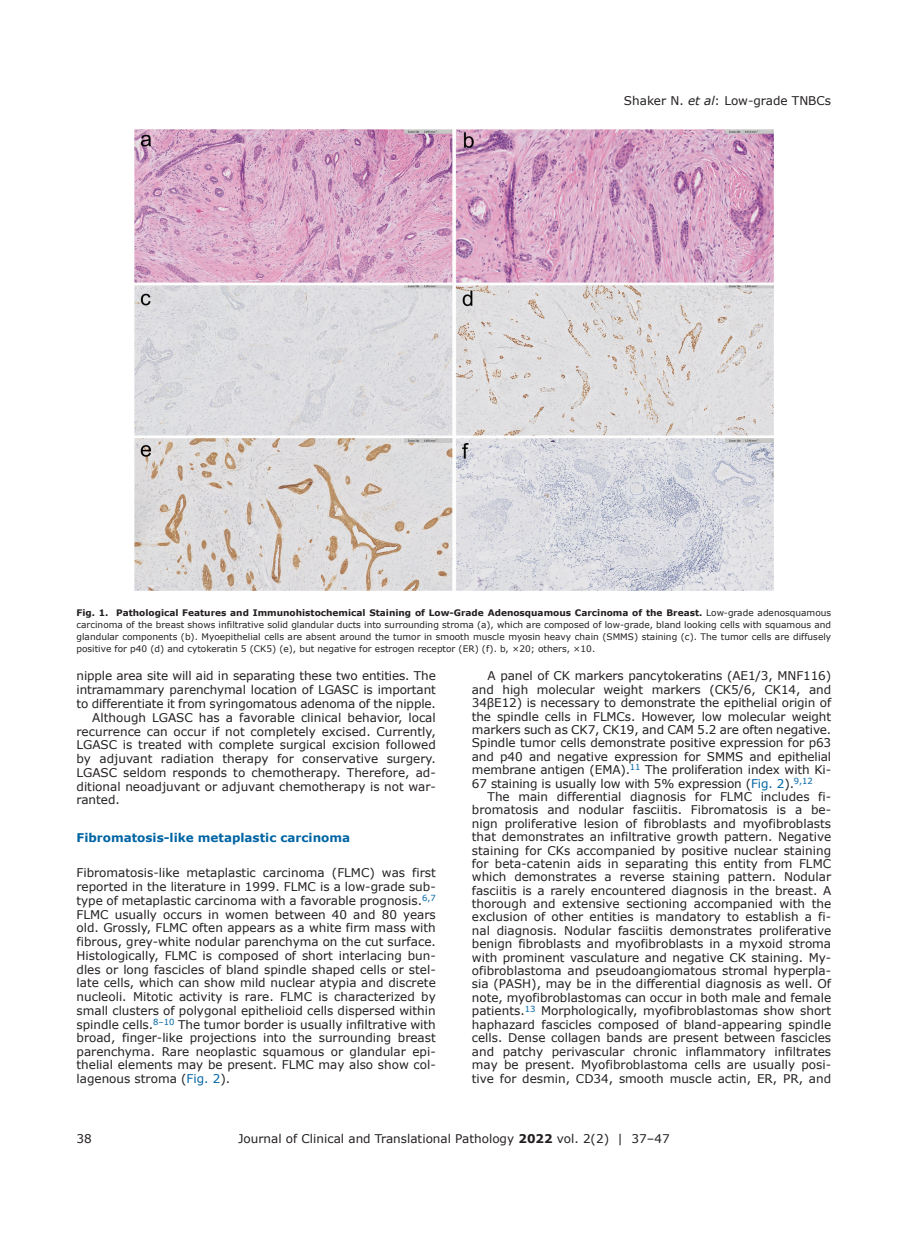
<style>
.page{position:relative;width:919px;height:1238px;background:#fff}
.page>*{position:absolute;margin:0;border:0;box-sizing:border-box;transform-origin:0 0}
.t1{font:12px/13.4px "Verdana";color:#231f20;text-align:justify}
.t2{font:700 12px "Verdana";color:#0065a4}
.t3{font:9px/12px "Verdana";color:#231f20;text-align:justify}
.s1{font-style:italic}
.s2{font-weight:700}
.s3{color:#0065a4}
</style>
<div class="page">
<img style="left:135px;top:129px;width:638px;height:461px">
<p class="t1" style="left:624px;top:93px;width:209px">Shaker N. <span class="s1">et al</span>: Low-grade TNBCs</p>
<p class="t3" style="left:76px;top:606px;width:756px"><span class="s2">Fig. 1. Pathological Features and Immunohistochemical Staining of Low-Grade Adenosquamous Carcinoma of the Breast.</span> Low-grade adenosquamous carcinoma of the breast shows infiltrative solid glandular ducts into surrounding stroma (a), which are composed of low-grade, bland looking cells with squamous and glandular components (b). Myoepithelial cells are absent around the tumor in smooth muscle myosin heavy chain (SMMS) staining (c). The tumor cells are diffusely positive for p40 (d) and cytokeratin 5 (CK5) (e), but negative for estrogen receptor (ER) (f). b, ×20; others, ×10.</p>
<p class="t1" style="left:76px;top:669px;width:361px">nipple area site will aid in separating these two entities. The</p>
<p class="t1" style="left:76px;top:683px;width:361px">intramammary parenchymal location of LGASC is important</p>
<p class="t1" style="left:76px;top:696px;width:361px">to differentiate it from syringomatous adenoma of the nipple.</p>
<p class="t1" style="left:92px;top:710px;width:345px">Although LGASC has a favorable clinical behavior, local</p>
<p class="t1" style="left:76px;top:724px;width:361px">recurrence can occur if not completely excised. Currently,</p>
<p class="t1" style="left:76px;top:738px;width:361px">LGASC is treated with complete surgical excision followed</p>
<p class="t1" style="left:76px;top:751px;width:361px">by adjuvant radiation therapy for conservative surgery.</p>
<p class="t1" style="left:76px;top:765px;width:361px">LGASC seldom responds to chemotherapy. Therefore, ad-</p>
<p class="t1" style="left:76px;top:779px;width:361px">ditional neoadjuvant or adjuvant chemotherapy is not war-</p>
<p class="t1" style="left:76px;top:793px;width:45px">ranted.</p>
<p class="t2" style="left:76px;top:828px;width:275px">Fibromatosis-like metaplastic carcinoma</p>
<p class="t1" style="left:76px;top:866px;width:361px">Fibromatosis-like metaplastic carcinoma (FLMC) was first reported in the literature in 1999. FLMC is a low-grade sub&shy;type of metaplastic carcinoma with a favorable prognosis.<sup>6,7<br></sup>FLMC usually occurs in women between 40 and 80 years old. Grossly, FLMC often appears as a white firm mass with fibrous, grey-white nodular parenchyma on the cut surface.<br>Histologically, FLMC is composed of short interlacing bun&shy;dles or long fascicles of bland spindle shaped cells or stel&shy;late cells, which can show mild nuclear atypia and discrete nucleoli. Mitotic activity is rare. FLMC is characterized by small clusters of polygonal epithelioid cells dispersed within spindle cells.<sup>8–10</sup> The tumor border is usually infiltrative with broad, finger-like projections into the surrounding breast parenchyma. Rare neoplastic squamous or glandular epi&shy;thelial elements may be present. FLMC may also show col&shy;lagenous stroma (<span class="s3">Fig. 2</span>).</p>
<p class="t1" style="left:472px;top:669px;width:361px;text-indent:16px">A panel of CK markers pancytokeratins (AE1/3, MNF116) and high molecular weight markers (CK5/6, CK14, and 34βE12) is necessary to demonstrate the epithelial origin of the spindle cells in FLMCs. However, low molecular weight markers such as CK7, CK19, and CAM 5.2 are often negative.<br>Spindle tumor cells demonstrate positive expression for p63 and p40 and negative expression for SMMS and epithelial membrane antigen (EMA).<sup>11</sup> The proliferation index with Ki-67 staining is usually low with 5% expression (<span class="s3">Fig. 2</span>).<sup>9,12</sup></p>
<p class="t1" style="left:472px;top:789px;width:361px;text-indent:16px">The main differential diagnosis for FLMC includes fi&shy;bromatosis and nodular fasciitis. Fibromatosis is a be&shy;nign proliferative lesion of fibroblasts and myofibroblasts that demonstrates an infiltrative growth pattern. Negative staining for CKs accompanied by positive nuclear staining for beta-catenin aids in separating this entity from FLMC which demonstrates a reverse staining pattern. Nodular fasciitis is a rarely encountered diagnosis in the breast. A thorough and extensive sectioning accompanied with the exclusion of other entities is mandatory to establish a fi&shy;nal diagnosis. Nodular fasciitis demonstrates proliferative benign fibroblasts and myofibroblasts in a myxoid stroma with prominent vasculature and negative CK staining. My&shy;ofibroblastoma and pseudoangiomatous stromal hyperpla&shy;sia (PASH), may be in the differential diagnosis as well. Of note, myofibroblastomas can occur in both male and female patients.<sup>13</sup> Morphologically, myofibroblastomas show short haphazard fascicles composed of bland-appearing spindle cells. Dense collagen bands are present between fascicles and patchy perivascular chronic inflammatory infiltrates may be present. Myofibroblastoma cells are usually posi&shy;tive for desmin, CD34, smooth muscle actin, ER, PR, and</p>
<p class="t1" style="left:76px;top:1131px;width:17px">38</p>
<p class="t1" style="left:238px;top:1131px;width:433px">Journal of Clinical and Translational Pathology <span class="s2">2022</span> vol. 2(2) | 37–47</p>
</div>
